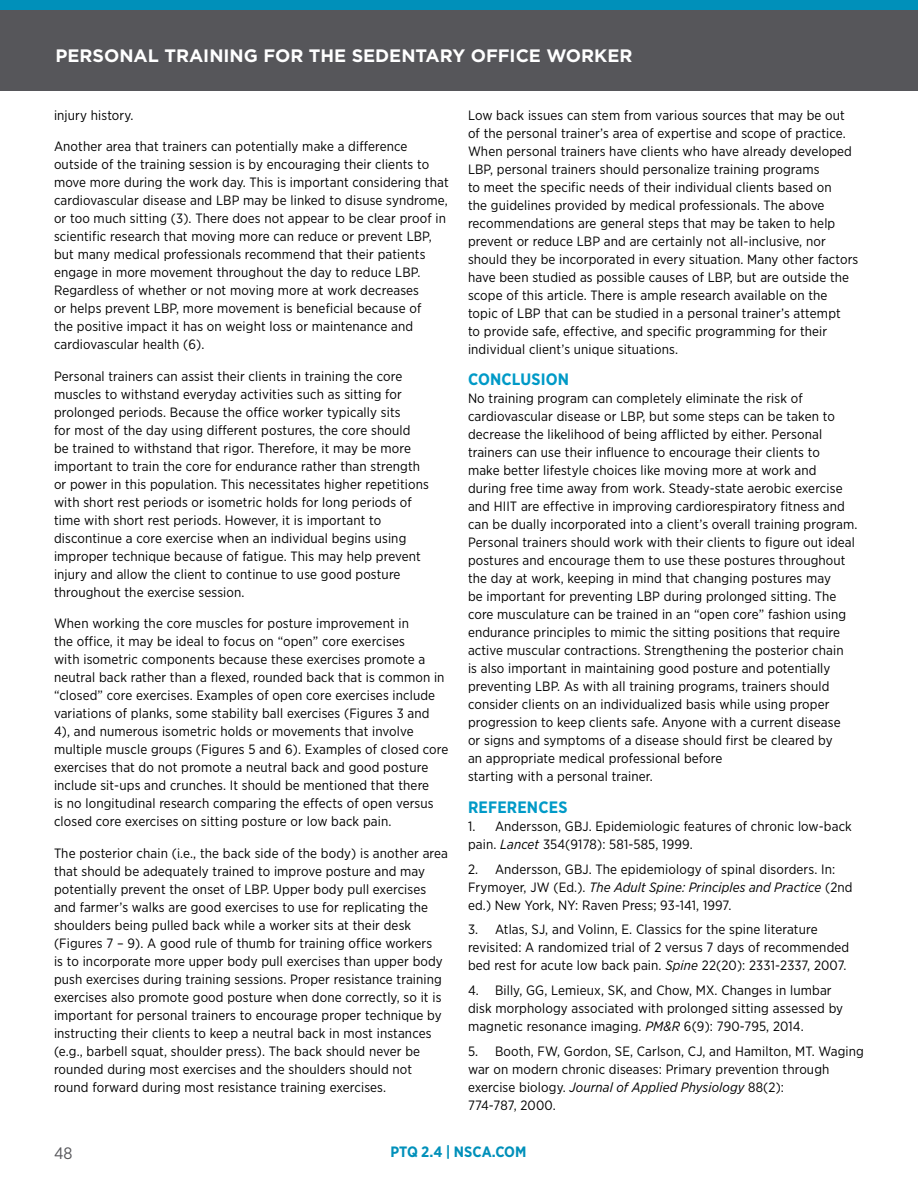
<style>
.page{position:relative;width:918px;height:1188px;background:#fff}
.page>*{position:absolute;margin:0;border:0;box-sizing:border-box;transform-origin:0 0}
.t1{font:700 18px "Gotham";color:#fff}
.t2{font:700 16.5px "Gotham Narrow";letter-spacing:.01em;color:#009ac7}
.t3{font:16.5px "Gotham Narrow";color:#56565a}
.t4{font:700 15px "Gotham Narrow";color:#0090ba}
.t5{font:13.5px/18px "Gotham Narrow";letter-spacing:.01em;color:#000}
.s1{font-style:italic}
</style>
<div class="page">
<div style="left:0;top:0;width:918px;height:17px;background:#0090ba"></div>
<div style="left:0;top:10px;width:918px;height:81px;background:#56565a"></div>
<h1 class="t1" style="left:56px;top:43px;width:578px">PERSONAL TRAINING FOR THE SEDENTARY OFFICE WORKER</h1>
<p class="t5" style="left:54px;top:106px;width:81px">injury history.</p>
<p class="t5" style="left:54px;top:137px;width:396px">Another area that trainers can potentially make a difference outside of the training session is by encouraging their clients to move more during the work day. This is important considering that cardiovascular disease and LBP may be linked to disuse syndrome, or too much sitting (3). There does not appear to be clear proof in scientific research that moving more can reduce or prevent LBP, but many medical professionals recommend that their patients engage in more movement throughout the day to reduce LBP.<br>Regardless of whether or not moving more at work decreases<br>or helps prevent LBP, more movement is beneficial because of<br>the positive impact it has on weight loss or maintenance and cardiovascular health (6).</p>
<p class="t5" style="left:54px;top:367px;width:377px">Personal trainers can assist their clients in training the core muscles to withstand everyday activities such as sitting for prolonged periods. Because the office worker typically sits<br>for most of the day using different postures, the core should<br>be trained to withstand that rigor. Therefore, it may be more important to train the core for endurance rather than strength or power in this population. This necessitates higher repetitions with short rest periods or isometric holds for long periods of time with short rest periods. However, it is important to discontinue a core exercise when an individual begins using improper technique because of fatigue. This may help prevent injury and allow the client to continue to use good posture throughout the exercise session.</p>
<p class="t5" style="left:54px;top:614px;width:396px">When working the core muscles for posture improvement in<br>the office, it may be ideal to focus on “open” core exercises<br>with isometric components because these exercises promote a neutral back rather than a flexed, rounded back that is common in “closed” core exercises. Examples of open core exercises include variations of planks, some stability ball exercises (Figures 3 and 4), and numerous isometric holds or movements that involve multiple muscle groups (Figures 5 and 6). Examples of closed core exercises that do not promote a neutral back and good posture include sit-ups and crunches. It should be mentioned that there<br>is no longitudinal research comparing the effects of open versus closed core exercises on sitting posture or low back pain.</p>
<p class="t5" style="left:54px;top:844px;width:396px">The posterior chain (i.e., the back side of the body) is another area that should be adequately trained to improve posture and may potentially prevent the onset of LBP. Upper body pull exercises and farmer’s walks are good exercises to use for replicating the shoulders being pulled back while a worker sits at their desk (Figures 7 – 9). A good rule of thumb for training office workers<br>is to incorporate more upper body pull exercises than upper body push exercises during training sessions. Proper resistance training exercises also promote good posture when done correctly, so it is important for personal trainers to encourage proper technique by instructing their clients to keep a neutral back in most instances (e.g., barbell squat, shoulder press). The back should never be rounded during most exercises and the shoulders should not round forward during most resistance training exercises.</p>
<p class="t5" style="left:468px;top:106px;width:392px">Low back issues can stem from various sources that may be out of the personal trainer’s area of expertise and scope of practice.<br>When personal trainers have clients who have already developed LBP, personal trainers should personalize training programs<br>to meet the specific needs of their individual clients based on<br>the guidelines provided by medical professionals. The above recommendations are general steps that may be taken to help prevent or reduce LBP and are certainly not all-inclusive, nor should they be incorporated in every situation. Many other factors have been studied as possible causes of LBP, but are outside the scope of this article. There is ample research available on the topic of LBP that can be studied in a personal trainer’s attempt<br>to provide safe, effective, and specific programming for their individual client’s unique situations.</p>
<p class="t2" style="left:468px;top:369px;width:103px">CONCLUSION</p>
<p class="t5" style="left:468px;top:389px;width:391px">No training program can completely eliminate the risk of cardiovascular disease or LBP, but some steps can be taken to decrease the likelihood of being afflicted by either. Personal trainers can use their influence to encourage their clients to<br>make better lifestyle choices like moving more at work and during free time away from work. Steady-state aerobic exercise and HIIT are effective in improving cardiorespiratory fitness and can be dually incorporated into a client’s overall training program.<br>Personal trainers should work with their clients to figure out ideal postures and encourage them to use these postures throughout the day at work, keeping in mind that changing postures may<br>be important for preventing LBP during prolonged sitting. The core musculature can be trained in an “open core” fashion using endurance principles to mimic the sitting positions that require active muscular contractions. Strengthening the posterior chain<br>is also important in maintaining good posture and potentially preventing LBP. As with all training programs, trainers should consider clients on an individualized basis while using proper progression to keep clients safe. Anyone with a current disease<br>or signs and symptoms of a disease should first be cleared by<br>an appropriate medical professional before<br>starting with a personal trainer.</p>
<p class="t2" style="left:468px;top:796px;width:101px">REFERENCES</p>
<p class="t5" style="left:468px;top:817px;width:385px">1. Andersson, GBJ. Epidemiologic features of chronic low-back pain. <span class="s1">Lancet</span> 354(9178): 581-585, 1999.</p>
<p class="t5" style="left:468px;top:860px;width:386px">2. Andersson, GBJ. The epidemiology of spinal disorders. In:<br>Frymoyer, JW (Ed.). <span class="s1">The Adult Spine: Principles and Practice</span> (2nd ed.) New York, NY: Raven Press; 93-141, 1997.</p>
<p class="t5" style="left:468px;top:920px;width:383px">3. Atlas, SJ, and Volinn, E. Classics for the spine literature revisited: A randomized trial of 2 versus 7 days of recommended bed rest for acute low back pain. <span class="s1">Spine</span> 22(20): 2331-2337, 2007.</p>
<p class="t5" style="left:468px;top:981px;width:377px">4. Billy, GG, Lemieux, SK, and Chow, MX. Changes in lumbar disk morphology associated with prolonged sitting assessed by magnetic resonance imaging. <span class="s1">PM&amp;R</span> 6(9): 790-795, 2014.</p>
<p class="t5" style="left:468px;top:1042px;width:398px">5. Booth, FW, Gordon, SE, Carlson, CJ, and Hamilton, MT. Waging war on modern chronic diseases: Primary prevention through exercise biology. <span class="s1">Journal of Applied Physiology</span> 88(2):<br>774-787, 2000.</p>
<p class="t3" style="left:54px;top:1143px;width:20px">48</p>
<p class="t4" style="left:390px;top:1142px;width:138px">PTQ 2.4 | NSCA.COM</p>
</div>
